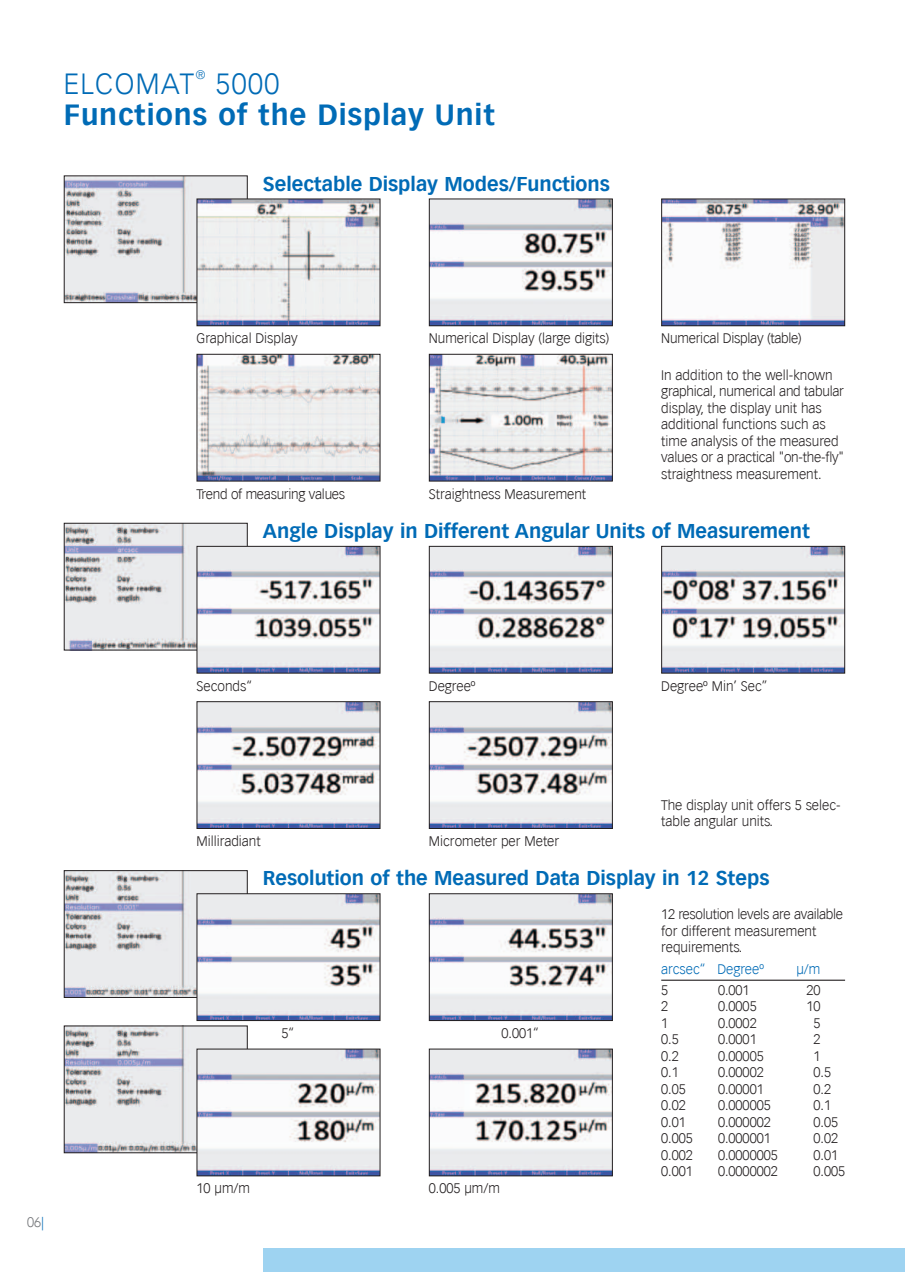
<style>
.page{position:relative;width:905px;height:1272px;background:#fff}
.page>*{position:absolute;margin:0;border:0;box-sizing:border-box;transform-origin:0 0}
.t1{font:700 28.5px "Vectora LH";letter-spacing:.03em;color:#006bb6}
.t2{font:300 28.5px "Vectora LH";letter-spacing:.05em;color:#006bb6}
.t3{font:700 19.5px "Vectora LH";color:#006bb6}
.t4{font:300 13.5px/16.5px "Vectora LH";color:#231f20}
.t5{font:300 13.5px/16.5px "Vectora LH";letter-spacing:-.02em;color:#231f20}
.t6{font:300 13.5px "Vectora LH";color:#006bb6}
.t7{font:300 13.5px "Vectora LH";color:#76787b}
.t8{font:300 12px "Vectora LH";color:#006bb6}
.s1{color:#006bb6}
</style>
<div class="page">
<img style="left:66px;top:177px;width:179px;height:124px">
<div style="left:64px;top:175px;width:183px;height:128px;border:1px solid #231f20"></div>
<div style="left:263px;top:1249px;width:638px;height:23px;background:#9ed3f1"></div>
<hr style="left:901px;top:1249px;width:3px;height:23px;background:#9ed3f1">
<img style="left:198px;top:201px;width:180px;height:123px">
<div style="left:196px;top:199px;width:184px;height:127px;border:1px solid #231f20"></div>
<img style="left:198px;top:356px;width:180px;height:123px">
<div style="left:196px;top:354px;width:184px;height:127px;border:1px solid #231f20"></div>
<img style="left:663px;top:201px;width:179px;height:123px">
<div style="left:661px;top:199px;width:183px;height:127px;border:1px solid #231f20"></div>
<img style="left:431px;top:201px;width:179px;height:123px">
<div style="left:429px;top:199px;width:183px;height:127px;border:1px solid #231f20"></div>
<img style="left:431px;top:356px;width:179px;height:123px">
<div style="left:429px;top:354px;width:183px;height:127px;border:1px solid #231f20"></div>
<img style="left:66px;top:872px;width:179px;height:124px">
<div style="left:64px;top:870px;width:183px;height:128px;border:1px solid #231f20"></div>
<img style="left:66px;top:1028px;width:179px;height:123px">
<div style="left:64px;top:1026px;width:183px;height:127px;border:1px solid #231f20"></div>
<img style="left:198px;top:895px;width:180px;height:124px">
<div style="left:196px;top:893px;width:184px;height:128px;border:1px solid #231f20"></div>
<img style="left:198px;top:1051px;width:180px;height:123px">
<div style="left:196px;top:1049px;width:184px;height:127px;border:1px solid #231f20"></div>
<hr style="left:661px;top:980px;width:183px;height:1px;background:#231f20">
<img style="left:431px;top:895px;width:179px;height:124px">
<div style="left:429px;top:893px;width:183px;height:128px;border:1px solid #231f20"></div>
<img style="left:431px;top:1051px;width:179px;height:123px">
<div style="left:429px;top:1049px;width:183px;height:127px;border:1px solid #231f20"></div>
<img style="left:66px;top:525px;width:179px;height:123px">
<div style="left:64px;top:523px;width:183px;height:127px;border:1px solid #231f20"></div>
<img style="left:198px;top:548px;width:180px;height:124px">
<div style="left:196px;top:546px;width:184px;height:128px;border:1px solid #231f20"></div>
<img style="left:198px;top:703px;width:180px;height:124px">
<div style="left:196px;top:701px;width:184px;height:128px;border:1px solid #231f20"></div>
<img style="left:663px;top:548px;width:179px;height:124px">
<div style="left:661px;top:546px;width:183px;height:128px;border:1px solid #231f20"></div>
<img style="left:431px;top:548px;width:179px;height:124px">
<div style="left:429px;top:546px;width:183px;height:128px;border:1px solid #231f20"></div>
<img style="left:431px;top:703px;width:179px;height:124px">
<div style="left:429px;top:701px;width:183px;height:128px;border:1px solid #231f20"></div>
<p class="t2" style="left:64px;top:67px;width:132px">ELCOMAT</p>
<p class="t8" style="left:196px;top:68px;width:11px">®</p>
<p class="t2" style="left:215px;top:67px;width:65px">5000</p>
<p class="t1" style="left:64px;top:98px;width:432px">Functions of the Display Unit</p>
<p class="t3" style="left:263px;top:172px;width:348px">Selectable Display Modes/Functions</p>
<p class="t7" style="left:27px;top:1214px;width:19px">06<span class="s1">|</span></p>
<p class="t4" style="left:196px;top:330px;width:102px">Graphical Display</p>
<p class="t5" style="left:196px;top:485px;width:150px">Trend of measuring values</p>
<p class="t4" style="left:429px;top:330px;width:182px">Numerical Display (large digits)</p>
<p class="t4" style="left:429px;top:485px;width:159px">Straightness Measurement</p>
<p class="t4" style="left:661px;top:330px;width:142px">Numerical Display (table)</p>
<p class="t4" style="left:661px;top:367px;width:184px">In addition to the well-known graphical, numerical and tabular display, the display unit has additional functions such as time analysis of the measured values or a practical "on-the-fly" straightness measurement.</p>
<p class="t3" style="left:263px;top:519px;width:548px">Angle Display in Different Angular Units of Measurement</p>
<p class="t4" style="left:196px;top:677px;width:57px">Seconds“</p>
<p class="t4" style="left:429px;top:677px;width:48px">Degreeº</p>
<p class="t4" style="left:661px;top:677px;width:108px">Degreeº Min’ Sec”</p>
<p class="t4" style="left:661px;top:796px;width:181px">The display unit offers 5 selec&shy;table angular units.</p>
<p class="t4" style="left:196px;top:833px;width:66px">Milliradiant</p>
<p class="t4" style="left:429px;top:833px;width:132px">Micrometer per Meter</p>
<p class="t3" style="left:263px;top:867px;width:508px">Resolution of the Measured Data Display in 12 Steps</p>
<p class="t4" style="left:281px;top:1025px;width:14px">5“</p>
<p class="t4" style="left:196px;top:1180px;width:55px">10 μm/m</p>
<p class="t4" style="left:501px;top:1025px;width:39px">0.001“</p>
<p class="t4" style="left:429px;top:1180px;width:72px">0.005 μm/m</p>
<p class="t5" style="left:661px;top:906px;width:183px">12 resolution levels are available for different measurement</p>
<p class="t4" style="left:661px;top:939px;width:83px">re quire ments.</p>
<p class="t6" style="left:661px;top:961px;width:104px">arcsec“ Degreeº</p>
<p class="t6" style="left:796px;top:961px;width:26px">μ/m</p>
<p class="t4" style="left:661px;top:982px;width:9px">5</p>
<p class="t4" style="left:718px;top:982px;width:33px">0.001</p>
<p class="t4" style="left:806px;top:982px;width:16px">20</p>
<p class="t4" style="left:661px;top:998px;width:9px">2</p>
<p class="t4" style="left:718px;top:998px;width:40px">0.0005</p>
<p class="t4" style="left:806px;top:998px;width:16px">10</p>
<p class="t4" style="left:661px;top:1015px;width:9px">1</p>
<p class="t4" style="left:718px;top:1015px;width:40px">0.0002</p>
<p class="t4" style="left:813px;top:1015px;width:9px">5</p>
<p class="t4" style="left:661px;top:1031px;width:19px">0.5</p>
<p class="t4" style="left:718px;top:1031px;width:40px">0.0001</p>
<p class="t4" style="left:813px;top:1031px;width:9px">2</p>
<p class="t4" style="left:661px;top:1048px;width:19px">0.2</p>
<p class="t4" style="left:718px;top:1048px;width:47px">0.00005</p>
<p class="t4" style="left:813px;top:1048px;width:9px">1</p>
<p class="t4" style="left:661px;top:1064px;width:19px">0.1</p>
<p class="t4" style="left:718px;top:1064px;width:47px">0.00002</p>
<p class="t4" style="left:813px;top:1064px;width:19px">0.5</p>
<p class="t4" style="left:661px;top:1081px;width:26px">0.05</p>
<p class="t4" style="left:718px;top:1081px;width:47px">0.00001</p>
<p class="t4" style="left:813px;top:1081px;width:19px">0.2</p>
<p class="t4" style="left:661px;top:1097px;width:26px">0.02</p>
<p class="t4" style="left:718px;top:1097px;width:54px">0.000005</p>
<p class="t4" style="left:813px;top:1097px;width:19px">0.1</p>
<p class="t4" style="left:661px;top:1114px;width:26px">0.01</p>
<p class="t4" style="left:718px;top:1114px;width:54px">0.000002</p>
<p class="t4" style="left:813px;top:1114px;width:26px">0.05</p>
<p class="t4" style="left:661px;top:1130px;width:33px">0.005</p>
<p class="t4" style="left:718px;top:1130px;width:54px">0.000001</p>
<p class="t4" style="left:813px;top:1130px;width:26px">0.02</p>
<p class="t4" style="left:661px;top:1147px;width:33px">0.002</p>
<p class="t4" style="left:718px;top:1147px;width:61px">0.0000005</p>
<p class="t4" style="left:813px;top:1147px;width:26px">0.01</p>
<p class="t4" style="left:661px;top:1163px;width:33px">0.001</p>
<p class="t4" style="left:718px;top:1163px;width:61px">0.0000002</p>
<p class="t4" style="left:813px;top:1163px;width:33px">0.005</p>
</div>
